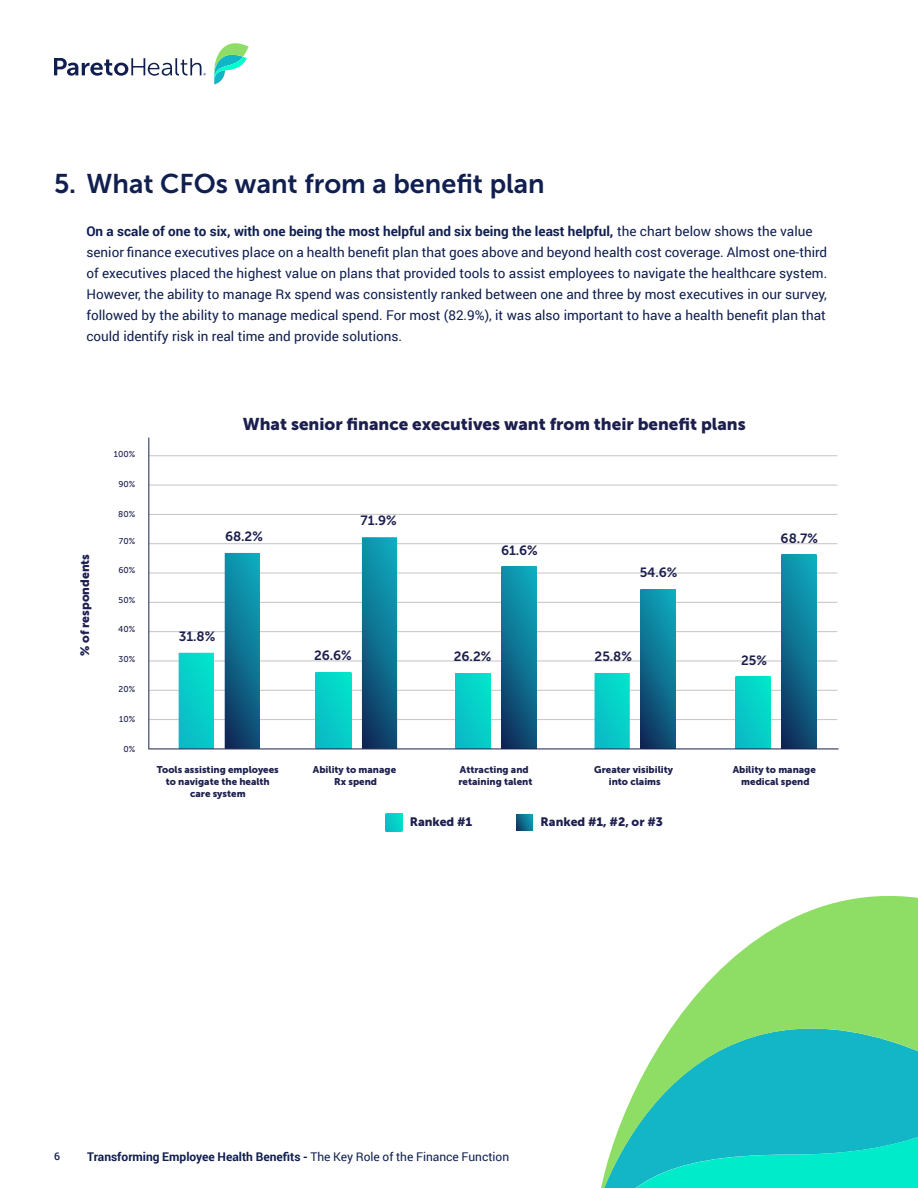
<style>
.page{position:relative;width:918px;height:1188px;background:#fff}
.page>*{position:absolute;margin:0;border:0;box-sizing:border-box;transform-origin:0 0}
.t1{font:27px "Museo Sans 700";color:#101f4f}
.t2{font:16.95px "Museo Sans 900";color:#1c1f4e}
.t3{font:13.5px/21px "Roboto";color:#101f4f}
.t4{font:13.35px "Museo Sans 700";color:#1c1f4e}
.t5{font:12.15px "Museo Sans 900";color:#1c1f4e}
.t6{font:700 12px "Roboto";color:#101f4f}
.t7{font:500 10.5px "Roboto";color:#101f4f}
.t8{font:9.75px/11.7px "Museo Sans 900";color:#1c1f4e;text-align:center}
.t9{font:8.55px "Museo Sans 500";color:#1c1f4e}
.s1{font-weight:700}
.s2{font-weight:400}
</style>
<div class="page">
<svg style="left:54px;top:58px;width:152px;height:18px"></svg>
<svg style="left:214px;top:43px;width:35px;height:41px"></svg>
<hr style="left:149px;top:690px;width:688px;height:1px;background:#c5c4c4">
<hr style="left:149px;top:631px;width:688px;height:1px;background:#c5c4c4">
<hr style="left:149px;top:661px;width:688px;height:1px;background:#c5c4c4">
<hr style="left:149px;top:602px;width:688px;height:1px;background:#c5c4c4">
<hr style="left:149px;top:573px;width:688px;height:1px;background:#c5c4c4">
<hr style="left:149px;top:514px;width:688px;height:1px;background:#c5c4c4">
<hr style="left:149px;top:543px;width:688px;height:1px;background:#c5c4c4">
<hr style="left:149px;top:485px;width:688px;height:1px;background:#c5c4c4">
<hr style="left:149px;top:456px;width:688px;height:1px;background:#c5c4c4">
<hr style="left:149px;top:719px;width:688px;height:1px;background:#c5c4c4">
<hr style="left:149px;top:438px;width:1px;height:311px;background:#1c1f4e">
<img style="left:178px;top:653px;width:36px;height:96px">
<img style="left:224px;top:553px;width:36px;height:196px">
<img style="left:316px;top:672px;width:35px;height:77px">
<img style="left:362px;top:537px;width:35px;height:212px">
<img style="left:455px;top:673px;width:36px;height:76px">
<img style="left:501px;top:567px;width:36px;height:182px">
<img style="left:594px;top:673px;width:36px;height:76px">
<img style="left:640px;top:589px;width:36px;height:160px">
<img style="left:735px;top:677px;width:36px;height:72px">
<img style="left:781px;top:555px;width:36px;height:194px">
<hr style="left:149px;top:749px;width:689px;height:1px;background:#1c1f4e">
<img style="left:385px;top:814px;width:18px;height:17px">
<img style="left:516px;top:814px;width:17px;height:17px">
<svg style="left:634px;top:896px;width:284px;height:197px;fill:#8edd64"></svg>
<svg style="left:601px;top:1093px;width:317px;height:95px;background:#1dcac5"></svg>
<h1 class="t1" style="left:54px;top:172px;width:492px">5. What CFOs want from a benefit plan</h1>
<p class="t3" style="left:86px;top:221px;width:742px"><span class="s1">On a scale of one to six, with one being the most helpful and six being the least helpful,</span> the chart below shows the value senior finance executives place on a health benefit plan that goes above and beyond health cost coverage. Almost one-third of executives placed the highest value on plans that provided tools to assist employees to navigate the healthcare system.<br>However, the ability to manage Rx spend was consistently ranked between one and three by most executives in our survey, followed by the ability to manage medical spend. For most (82.9%), it was also important to have a health benefit plan that could identify risk in real time and provide solutions.</p>
<p class="t5" style="left:80px;top:656px;width:104px;rotate:-90deg">% of respondents</p>
<p class="t9" style="left:114px;top:449px;width:23px">100%</p>
<p class="t9" style="left:118px;top:479px;width:18px">90%</p>
<p class="t9" style="left:118px;top:509px;width:18px">80%</p>
<p class="t9" style="left:119px;top:536px;width:18px">70%</p>
<p class="t9" style="left:118px;top:565px;width:18px">60%</p>
<p class="t9" style="left:119px;top:595px;width:18px">50%</p>
<p class="t9" style="left:118px;top:625px;width:18px">40%</p>
<p class="t9" style="left:119px;top:654px;width:18px">30%</p>
<p class="t9" style="left:119px;top:684px;width:18px">20%</p>
<p class="t9" style="left:119px;top:714px;width:17px">10%</p>
<p class="t9" style="left:123px;top:744px;width:13px">0%</p>
<p class="t2" style="left:243px;top:418px;width:504px">What senior finance executives want from their benefit plans</p>
<p class="t4" style="left:225px;top:528px;width:39px">68.2%</p>
<p class="t4" style="left:179px;top:628px;width:38px">31.8%</p>
<p class="t4" style="left:361px;top:513px;width:38px">71.9%</p>
<p class="t4" style="left:314px;top:648px;width:39px">26.6%</p>
<p class="t4" style="left:501px;top:542px;width:38px">61.6%</p>
<p class="t4" style="left:454px;top:648px;width:39px">26.2%</p>
<p class="t4" style="left:640px;top:565px;width:39px">54.6%</p>
<p class="t4" style="left:595px;top:648px;width:39px">25.8%</p>
<p class="t4" style="left:781px;top:530px;width:39px">68.7%</p>
<p class="t4" style="left:741px;top:652px;width:27px">25%</p>
<p class="t8" style="left:157px;top:765px;width:124px">Tools assisting employees to navigate the health care system</p>
<p class="t8" style="left:313px;top:765px;width:85px">Ability to manage<br>Rx spend</p>
<p class="t8" style="left:458px;top:765px;width:75px;text-align:left">Attracting and retaining talent</p>
<p class="t8" style="left:594px;top:765px;width:80px">Greater visibility into claims</p>
<p class="t8" style="left:733px;top:765px;width:85px">Ability to manage medical spend</p>
<p class="t5" style="left:410px;top:818px;width:64px">Ranked #1</p>
<p class="t5" style="left:541px;top:818px;width:124px">Ranked #1, #2, or #3</p>
<p class="t7" style="left:54px;top:1150px;width:7px">6</p>
<p class="t6" style="left:87px;top:1148px;width:423px">Transforming Employee Health Benefits - <span class="s2">The Key Role of the Finance Function</span></p>
</div>
